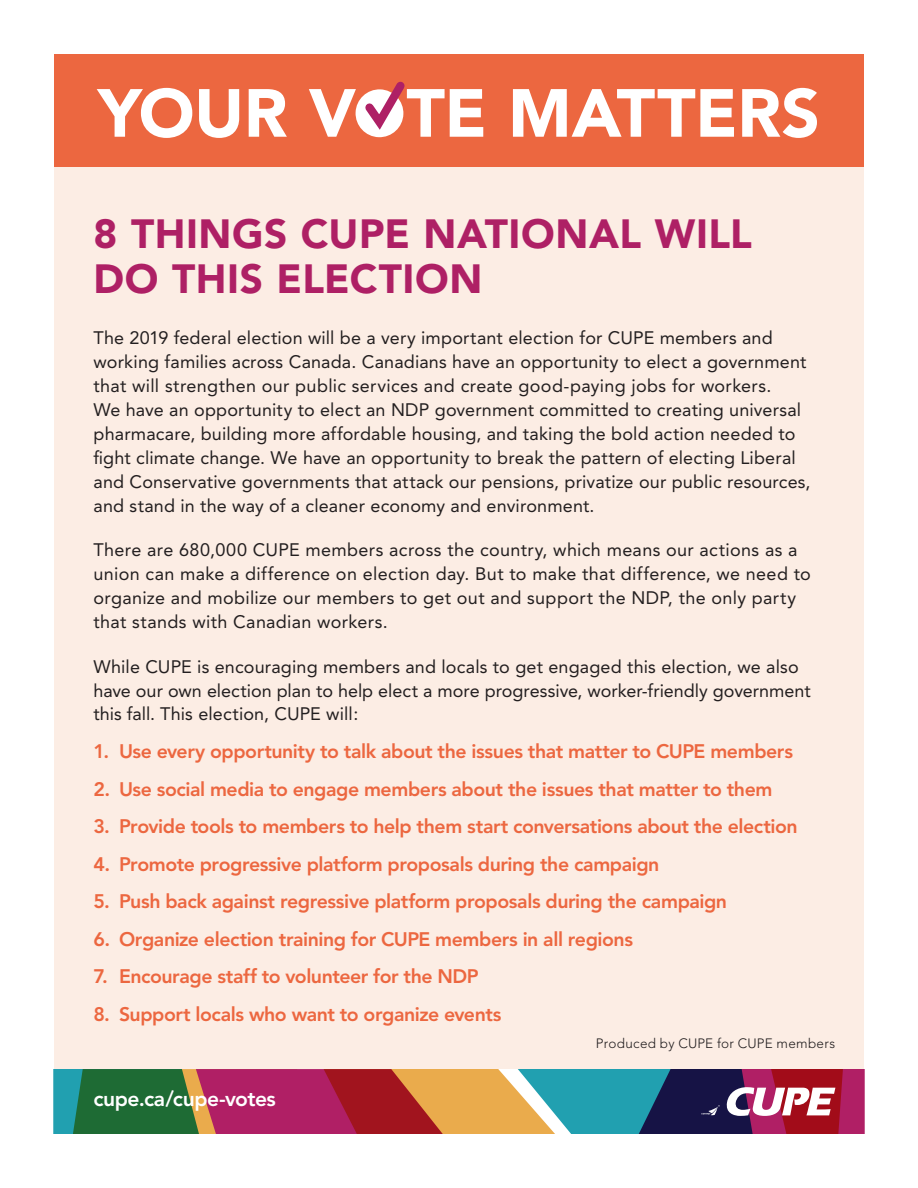
<style>
.page{position:relative;width:918px;height:1188px;background:#fff}
.page>*{position:absolute;margin:0;border:0;box-sizing:border-box;transform-origin:0 0}
.t1{font:900 67.35px "Avenir";letter-spacing:-.005em;color:#fff}
.t2{font:900 40.5px/45px "Avenir";letter-spacing:.01em;color:#ae2065}
.t3{font:800 21px "Avenir";letter-spacing:-.02em;color:#fff}
.t4{font:800 19.5px "Avenir";letter-spacing:-.02em;color:#ec6740}
.t5{font:18px/24px "Avenir";letter-spacing:.01em;color:#231f20}
.t6{font:300 13.5px "Avenir";letter-spacing:.02em;color:#231f20}
</style>
<div class="page">
<div style="left:54px;top:156px;width:810px;height:930px;background:#fcede4"></div>
<div style="left:54px;top:54px;width:810px;height:112px;background:#ec6740"></div>
<svg style="left:355px;top:81px;width:50px;height:57px"></svg>
<svg style="left:53px;top:1069px;width:812px;height:65px;background:#7e5e61"></svg>
<h1 class="t1" style="left:98px;top:73px;width:723px">YOUR V TE MATTERS</h1>
<h2 class="t2" style="left:94px;top:211px;width:660px">8 THINGS CUPE NATIONAL WILL<br>DO THIS ELECTION</h2>
<p class="t5" style="left:94px;top:326px;width:719px">The 2019 federal election will be a very important election for CUPE members and working families across Canada. Canadians have an opportunity to elect a government that will strengthen our public services and create good-paying jobs for workers.<br>We have an opportunity to elect an NDP government committed to creating universal pharmacare, building more affordable housing, and taking the bold action needed to fight climate change. We have an opportunity to break the pattern of electing Liberal and Conservative governments that attack our pensions, privatize our public resources, and stand in the way of a cleaner economy and environment.</p>
<p class="t5" style="left:94px;top:538px;width:719px">There are 680,000 CUPE members across the country, which means our actions as a union can make a difference on election day. But to make that difference, we need to organize and mobilize our members to get out and support the NDP, the only party that stands with Canadian workers.</p>
<p class="t5" style="left:94px;top:654px;width:719px">While CUPE is encouraging members and locals to get engaged this election, we also have our own election plan to help elect a more progressive, worker-friendly government this fall. This election, CUPE will:</p>
<p class="t4" style="left:94px;top:740px;width:701px">1. Use every opportunity to talk about the issues that matter to CUPE members</p>
<p class="t4" style="left:94px;top:777px;width:680px">2. Use social media to engage members about the issues that matter to them</p>
<p class="t4" style="left:94px;top:815px;width:706px">3. Provide tools to members to help them start conversations about the election</p>
<p class="t4" style="left:94px;top:852px;width:567px">4. Promote progressive platform proposals during the campaign</p>
<p class="t4" style="left:94px;top:890px;width:635px">5. Push back against regressive platform proposals during the campaign</p>
<p class="t4" style="left:94px;top:927px;width:541px">6. Organize election training for CUPE members in all regions</p>
<p class="t4" style="left:94px;top:965px;width:387px">7. Encourage staff to volunteer for the NDP</p>
<p class="t4" style="left:94px;top:1002px;width:409px">8. Support locals who want to organize events</p>
<p class="t3" style="left:94px;top:1086px;width:184px">cupe.ca/cupe-votes</p>
<p class="t6" style="left:596px;top:1035px;width:241px">Produced by CUPE for CUPE members</p>
</div>
